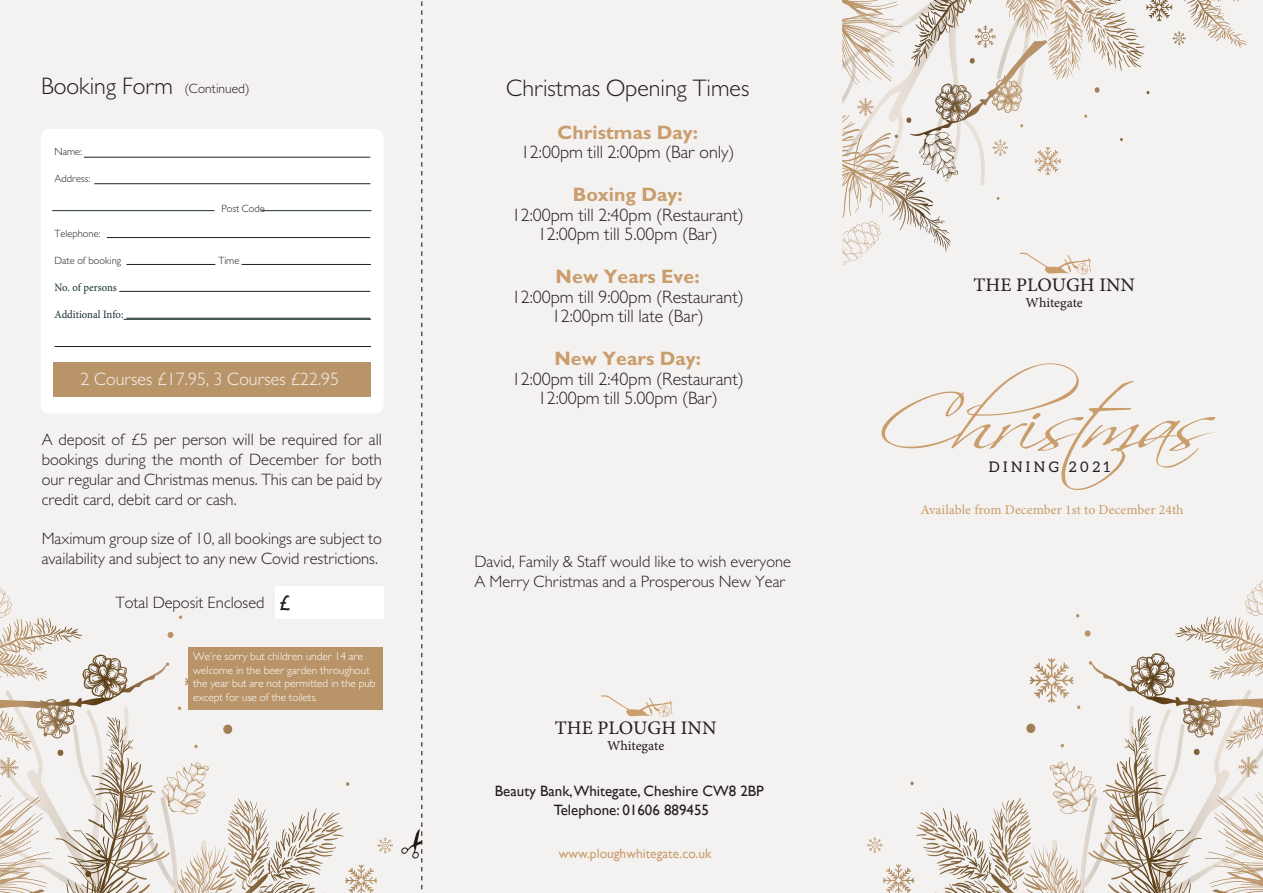
<style>
.page{position:relative;width:1263px;height:893px;background:#f4f2f1}
.page>*{position:absolute;margin:0;border:0;box-sizing:border-box;transform-origin:0 0}
.t1{font:300 24px "Gill Sans";color:#241f1f}
.t2{font:700 19.5px "Gill Sans";color:#c99d6c}
.t3{font:19.2px "Minion Pro Capt";color:#241f1f}
.t4{font:300 18px/19.5px "Gill Sans";color:#241f1f;text-align:center}
.t5{font:300 18px "Gill Sans";color:#f4f2f1}
.t6{font:300 16.5px/19.8px "Gill Sans";color:#241f1f}
.t7{font:15px/19.5px "Gill Sans";color:#241f1f;text-align:center}
.t8{font:14.55px "Aleo";letter-spacing:.24em;color:#241f1f}
.t9{font:13.65px "Minion Pro Capt";letter-spacing:-.005em;color:#241f1f}
.t10{font:13.5px "Minion Pro Capt";color:#c99d6c}
.t11{font:13.5px "Gill Sans";color:#c99d6c}
.t12{font:300 11.25px/13.5px "Gill Sans";color:#fff}
.t13{font:11.25px "Minion Pro Capt";letter-spacing:-.005em;color:#1c333a;scale:.93 1}
.t14{font:300 10.5px "Gill Sans";color:#241f1f}
.s1{font-size:13.5px}
.s2{font-weight:400;font-size:21px}
</style>
<div class="page">
<svg style="left:601px;top:695px;width:71px;height:22px"></svg>
<svg style="left:881px;top:363px;width:335px;height:127px"></svg>
<svg style="left:842px;top:0;width:405px;height:275px"></svg>
<svg style="left:867px;top:580px;width:396px;height:313px"></svg>
<div style="left:41px;top:129px;width:343px;height:285px;background:#fff;border-radius:9px"></div>
<div style="left:53px;top:362px;width:317px;height:34px;background:#b99469"></div>
<hr style="left:84px;top:157px;width:286px;height:1px;background:#241f1f">
<hr style="left:94px;top:183px;width:276px;height:1px;background:#241f1f">
<hr style="left:107px;top:237px;width:263px;height:1px;background:#241f1f">
<hr style="left:126px;top:264px;width:89px;height:1px;background:#241f1f">
<hr style="left:242px;top:264px;width:129px;height:1px;background:#241f1f">
<hr style="left:119px;top:291px;width:251px;height:1px;background:#241f1f">
<hr style="left:55px;top:346px;width:316px;height:1px;background:#241f1f">
<hr style="left:127px;top:318px;width:243px;height:1px;background:#241f1f">
<svg style="left:0;top:587px;width:393px;height:306px"></svg>
<svg style="left:401px;top:2px;width:21px;height:888px"></svg>
<div style="left:188px;top:648px;width:195px;height:61px;background:#b99469"></div>
<div style="left:275px;top:586px;width:109px;height:33px;background:#fff"></div>
<h1 class="t1" style="left:41px;top:72px;width:210px">Booking Form <span class="s1">(Continued)</span></h1>
<p class="t14" style="left:55px;top:145px;width:29px">Name:</p>
<p class="t14" style="left:55px;top:172px;width:37px">Address:</p>
<p class="t14" style="left:222px;top:202px;width:45px">Post Code</p>
<p class="t14" style="left:55px;top:227px;width:48px">Telephone:</p>
<p class="t14" style="left:55px;top:254px;width:68px">Date of booking</p>
<p class="t14" style="left:218px;top:254px;width:23px">Time</p>
<p class="t13" style="left:55px;top:280px;width:68px">No. of persons</p>
<p class="t13" style="left:55px;top:307px;width:76px">Additional Info:</p>
<p class="t5" style="left:81px;top:368px;width:260px">2 Courses £17.95, 3 Courses £22.95</p>
<p class="t6" style="left:42px;top:429px;width:342px;text-align:justify">A deposit of £5 per person will be required for all bookings during the month of December for both our regular and Christmas menus. This can be paid by credit card, debit card or cash.</p>
<p class="t6" style="left:42px;top:528px;width:342px">Maximum group size of 10, all bookings are subject to availability and subject to any new Covid restrictions.</p>
<p class="t6" style="left:115px;top:592px;width:177px">Total Deposit Enclosed <span class="s2">£</span></p>
<p class="t12" style="left:193px;top:650px;width:184px">We’re sorry but children under 14 are welcome in the beer garden throughout the year but are not permitted in the pub except for use of the toilets.</p>
<h1 class="t1" style="left:506px;top:73px;width:245px">Christmas Opening Times</h1>
<p class="t2" style="left:557px;top:120px;width:142px">Christmas Day:</p>
<p class="t4" style="left:521px;top:142px;width:215px">12:00pm till 2:00pm (Bar only)</p>
<p class="t2" style="left:573px;top:183px;width:112px">Boxing Day:</p>
<p class="t4" style="left:512px;top:205px;width:234px">12:00pm till 2:40pm (Restaurant)<br>12:00pm till 5.00pm (Bar)</p>
<p class="t2" style="left:556px;top:264px;width:146px">New Years Eve:</p>
<p class="t4" style="left:512px;top:287px;width:234px">12:00pm till 9:00pm (Restaurant)<br>12:00pm till late (Bar)</p>
<p class="t2" style="left:554px;top:346px;width:148px">New Years Day:</p>
<p class="t4" style="left:512px;top:368px;width:234px">12:00pm till 2:40pm (Restaurant)<br>12:00pm till 5.00pm (Bar)</p>
<p class="t6" style="left:474px;top:551px;width:318px">David, Family &amp; Staff would like to wish everyone<br>A Merry Christmas and a Prosperous New Year</p>
<p class="t3" style="left:555px;top:715px;width:163px">THE PLOUGH INN</p>
<p class="t9" style="left:607px;top:736px;width:59px">Whitegate</p>
<p class="t7" style="left:495px;top:781px;width:271px">Beauty Bank,Whitegate, Cheshire CW8 2BP<br>Telephone: 01606 889455</p>
<p class="t11" style="left:559px;top:846px;width:154px">www.ploughwhitegate.co.uk</p>
<p class="t3" style="left:973px;top:272px;width:163px">THE PLOUGH INN</p>
<p class="t9" style="left:1025px;top:294px;width:59px">Whitegate</p>
<p class="t8" style="left:989px;top:459px;width:123px">DINING 2021</p>
<p class="t10" style="left:921px;top:500px;width:264px">Available from December 1st to December 24th</p>
</div>
